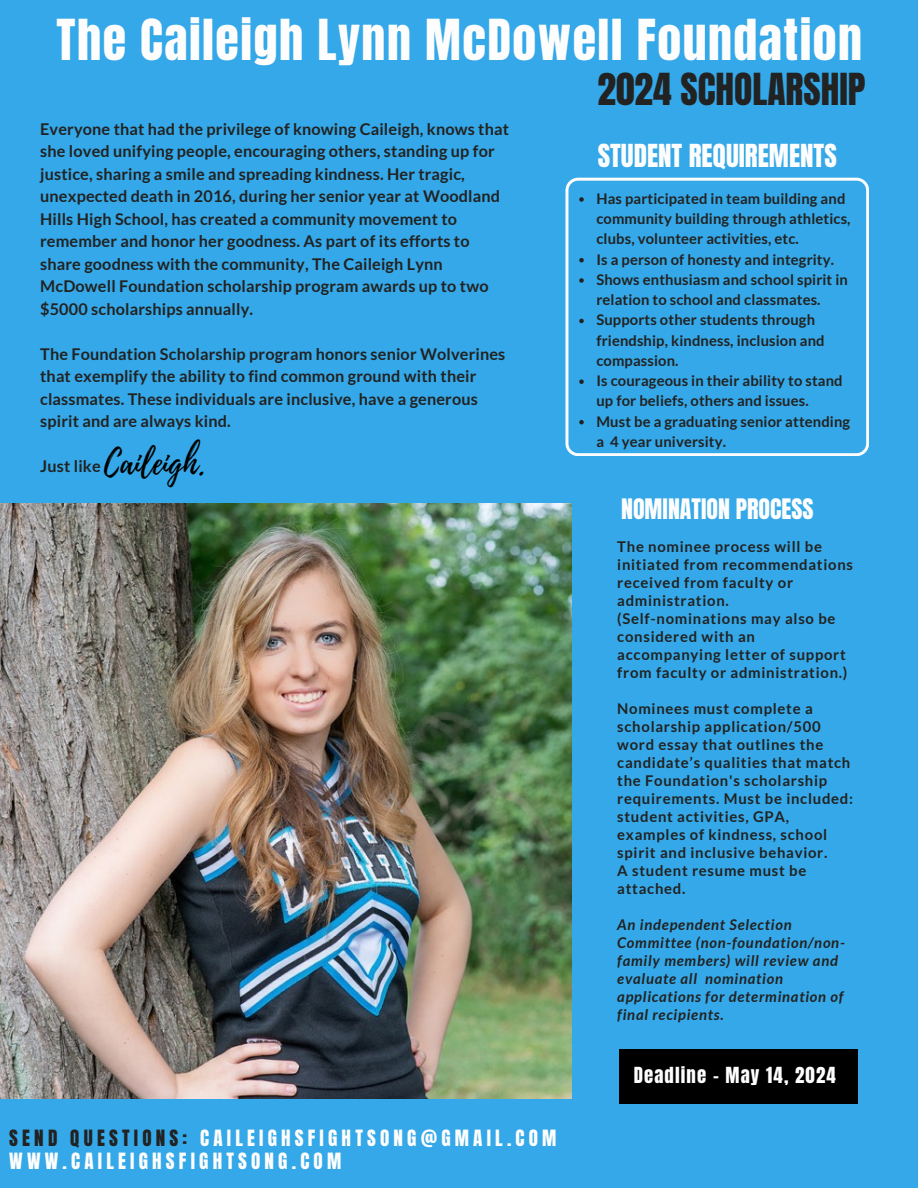
<style>
.page{position:relative;width:918px;height:1188px;background:#34a8e8}
.page>*{position:absolute;margin:0;border:0;box-sizing:border-box;transform-origin:0 0}
.t1{font:48px "Anton";letter-spacing:.03em;color:#fdfdfd}
.t2{font:37.5px "Anton";color:#222}
.t3{font:33px "Playlist Script";color:#000}
.t4{font:27px "Anton";color:#fdfdfd}
.t5{font:24px "Anton";color:#fdfdfd}
.t6{font:19.05px/22.5px "Anton";letter-spacing:.22em;color:#fdfdfd}
.t7{font:18.9px "Anton";letter-spacing:.06em;color:#fdfdfd}
.t8{font:700 16.2px/22.5px "Lato";letter-spacing:.01em;color:#222}
.t9{font:700 14.85px/18px "Lato";letter-spacing:.05em;color:#222}
.t10{font:italic 700 14.85px/18px "Lato";letter-spacing:.05em;color:#222}
.t11{font:700 14.7px/20.2px "Lato";letter-spacing:.01em;color:#222}
.s1{color:#222}
</style>
<div class="page">
<img style="left:0;top:503px;width:572px;height:595px">
<svg style="left:565px;top:178px;width:304px;height:278px"></svg>
<svg style="left:579px;top:197px;width:5px;height:5px"></svg>
<svg style="left:579px;top:258px;width:5px;height:4px"></svg>
<svg style="left:579px;top:278px;width:5px;height:5px"></svg>
<svg style="left:579px;top:319px;width:5px;height:4px"></svg>
<svg style="left:579px;top:379px;width:5px;height:5px"></svg>
<svg style="left:579px;top:420px;width:5px;height:4px"></svg>
<div style="left:620px;top:1050px;width:238px;height:54px;background:#000"></div>
<p class="t1" style="left:57px;top:6px;width:807px">The Caileigh Lynn McDowell Foundation</p>
<p class="t2" style="left:597px;top:63px;width:270px">2024 SCHOLARSHIP</p>
<h4 class="t8" style="left:40px;top:117px;width:470px">Everyone that had the privilege of knowing Caileigh, knows that she loved unifying people, encouraging others, standing up for justice, sharing a smile and spreading kindness. Her tragic, unexpected death in 2016, during her senior year at Woodland Hills High School, has created a community movement to remember and honor her goodness. As part of its efforts to share goodness with the community, The Caileigh Lynn McDowell Foundation scholarship program awards up to two $5000 scholarships annually.</h4>
<p class="t8" style="left:40px;top:342px;width:467px">The Foundation Scholarship program honors senior Wolverines that exemplify the ability to find common ground with their classmates. These individuals are inclusive, have a generous spirit and are always kind.</p>
<p class="t8" style="left:40px;top:455px;width:62px">Just like</p>
<p class="t3" style="left:104px;top:440px;width:103px">Caileigh.</p>
<p class="t6" style="left:9px;top:1127px;width:549px"><span class="s1">SEND QUESTIONS:</span> CAILEIGHSFIGHTSONG@GMAIL.COM<br>WWW.CAILEIGHSFIGHTSONG.COM</p>
<p class="t4" style="left:598px;top:136px;width:240px">STUDENT REQUIREMENTS</p>
<h1 class="t11" style="left:596px;top:188px;width:256px">Has participated in team building and community building through athletics, clubs, volunteer activities, etc.</h1>
<h2 class="t11" style="left:596px;top:249px;width:239px">Is a person of honesty and integrity.</h2>
<p class="t11" style="left:596px;top:269px;width:253px">Shows enthusiasm and school spirit in relation to school and classmates.</p>
<p class="t11" style="left:596px;top:310px;width:230px">Supports other students through friendship, kindness, inclusion and compassion.</p>
<p class="t11" style="left:596px;top:370px;width:248px">Is courageous in their ability to stand up for beliefs, others and issues.</p>
<h3 class="t11" style="left:596px;top:411px;width:255px">Must be a graduating senior attending a 4 year university.</h3>
<p class="t5" style="left:621px;top:492px;width:194px">NOMINATION PROCESS</p>
<p class="t9" style="left:617px;top:537px;width:237px">The nominee process will be initiated from recommendations received from faculty or administration.</p>
<p class="t9" style="left:617px;top:609px;width:232px">(Self-nominations may also be considered with an accompanying letter of support from faculty or administration.)</p>
<p class="t9" style="left:617px;top:699px;width:237px">Nominees must complete a scholarship application/500 word essay that outlines the candidate’s qualities that match the Foundation's scholarship requirements. Must be included: student activities, GPA, examples of kindness, school spirit and inclusive behavior.</p>
<p class="t9" style="left:617px;top:861px;width:191px">A student resume must be attached.</p>
<h5 class="t10" style="left:617px;top:915px;width:229px">An independent Selection<br>Committee (non-foundation/non&shy;family members) will review and evaluate all nomination applications for determination of final recipients.</h5>
<p class="t7" style="left:634px;top:1061px;width:204px">Deadline - May 14, 2024</p>
</div>
